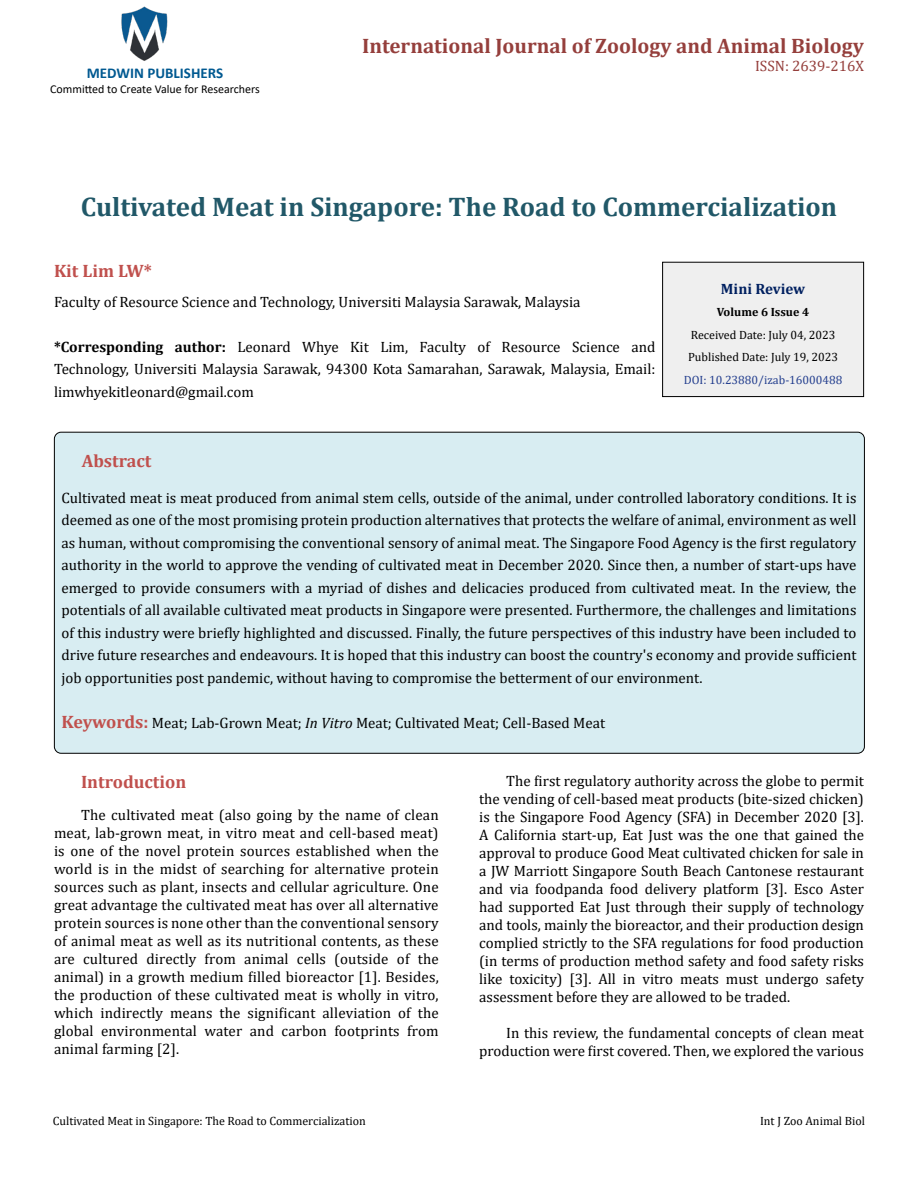
<style>
.page{position:relative;width:918px;height:1188px;background:#fff}
.page>*{position:absolute;margin:0;border:0;box-sizing:border-box;transform-origin:0 0}
.t1{font:700 27px "Cambria";color:#215868}
.t2{font:700 21px "Cambria";color:#953f3c}
.t3{font:700 18px "Cambria";color:#c0504d}
.t4{font:15px/18px "Cambria";color:#000;text-align:justify}
.t5{font:700 15px "Calibri";color:#005991}
.t6{font:15px "Cambria";color:#953f3c}
.t7{font:700 15px "Cambria";color:#002060}
.t8{font:12px/22.5px "Cambria";color:#000}
.t9{font:12px "Calibri";color:#000}
.t10{font:12px "Cambria";color:#25408f}
.t11{font:700 12px "Cambria";color:#000}
.s1{font-weight:700}
.s2{font-weight:700;font-size:18px;color:#c0504d}
.s3{font-style:italic}
</style>
<div class="page">
<img style="left:121px;top:6px;width:47px;height:55px">
<div style="left:663px;top:262px;width:201px;height:135px;background:#efefef"></div>
<div style="left:662px;top:262px;width:202px;height:135px;border:1px solid #000"></div>
<div style="left:54px;top:432px;width:810px;height:321px;background:#d8edf2;border-radius:7px"></div>
<p class="t5" style="left:87px;top:63px;width:138px">MEDWIN PUBLISHERS</p>
<p class="t9" style="left:50px;top:80px;width:211px">Committed to Create Value for Researchers</p>
<h2 class="t2" style="left:362px;top:31px;width:503px">International Journal of Zoology and Animal Biology</h2>
<p class="t6" style="left:755px;top:57px;width:110px">ISSN: 2639-216X</p>
<h1 class="t1" style="left:81px;top:187px;width:758px">Cultivated Meat in Singapore: The Road to Commercialization</h1>
<p class="t3" style="left:54px;top:258px;width:99px">Kit Lim LW*</p>
<p class="t4" style="left:54px;top:292px;width:528px">Faculty of Resource Science and Technology, Universiti Malaysia Sarawak, Malaysia</p>
<p class="t4" style="left:54px;top:335px;width:603px;line-height:22.5px"><span class="s1">*Corresponding author:</span> Leonard Whye Kit Lim, Faculty of Resource Science and Technology, Universiti Malaysia Sarawak, 94300 Kota Samarahan, Sarawak, Malaysia, Email: limwhyekitleonard@gmail.com</p>
<p class="t7" style="left:721px;top:278px;width:86px">Mini Review</p>
<p class="t11" style="left:717px;top:304px;width:94px">Volume 6 Issue 4</p>
<p class="t8" style="left:688px;top:323px;width:151px">Received Date: July 04, 2023<br>Published Date: July 19, 2023</p>
<p class="t10" style="left:684px;top:373px;width:160px">DOI: 10.23880/izab-16000488</p>
<p class="t3" style="left:82px;top:448px;width:71px">Abstract</p>
<p class="t4" style="left:62px;top:486px;width:797px;line-height:22.5px">Cultivated meat is meat produced from animal stem cells, outside of the animal, under controlled laboratory conditions. It is deemed as one of the most promising protein production alternatives that protects the welfare of animal, environment as well as human, without compromising the conventional sensory of animal meat. The Singapore Food Agency is the first regulatory authority in the world to approve the vending of cultivated meat in December 2020. Since then, a number of start-ups have emerged to provide consumers with a myriad of dishes and delicacies produced from cultivated meat. In the review, the potentials of all available cultivated meat products in Singapore were presented. Furthermore, the challenges and limitations of this industry were briefly highlighted and discussed. Finally, the future perspectives of this industry have been included to drive future researches and endeavours. It is hoped that this industry can boost the country's economy and provide sufficient job opportunities post pandemic, without having to compromise the betterment of our environment.</p>
<p class="t4" style="left:62px;top:714px;width:545px"><span class="s2">Keywords:</span> Meat; Lab-Grown Meat; <span class="s3">In Vitro</span> Meat; Cultivated Meat; Cell-Based Meat</p>
<p class="t3" style="left:81px;top:770px;width:107px">Introduction</p>
<p class="t4" style="left:54px;top:806px;width:386px;text-indent:27px">The cultivated meat (also going by the name of clean meat, lab-grown meat, in vitro meat and cell-based meat) is one of the novel protein sources established when the world is in the midst of searching for alternative protein sources such as plant, insects and cellular agriculture. One great advantage the cultivated meat has over all alternative protein sources is none other than the conventional sensory of animal meat as well as its nutritional contents, as these are cultured directly from animal cells (outside of the animal) in a growth medium filled bioreactor [1]. Besides, the production of these cultivated meat is wholly in vitro, which indirectly means the significant alleviation of the global environmental water and carbon footprints from animal farming [2].</p>
<p class="t4" style="left:479px;top:772px;width:386px;text-indent:27px">The first regulatory authority across the globe to permit the vending of cell-based meat products (bite-sized chicken) is the Singapore Food Agency (SFA) in December 2020 [3].<br>A California start-up, Eat Just was the one that gained the approval to produce Good Meat cultivated chicken for sale in a JW Marriott Singapore South Beach Cantonese restaurant and via foodpanda food delivery platform [3]. Esco Aster had supported Eat Just through their supply of technology and tools, mainly the bioreactor, and their production design complied strictly to the SFA regulations for food production (in terms of production method safety and food safety risks like toxicity) [3]. All in vitro meats must undergo safety assessment before they are allowed to be traded.</p>
<p class="t4" style="left:479px;top:1024px;width:386px;text-align:right">In this review, the fundamental concepts of clean meat production were first covered. Then, we explored the various</p>
<p class="t8" style="left:53px;top:1110px;width:315px">Cultivated Meat in Singapore: The Road to Commercialization</p>
<p class="t8" style="left:760px;top:1110px;width:106px">Int J Zoo Animal Biol</p>
</div>
